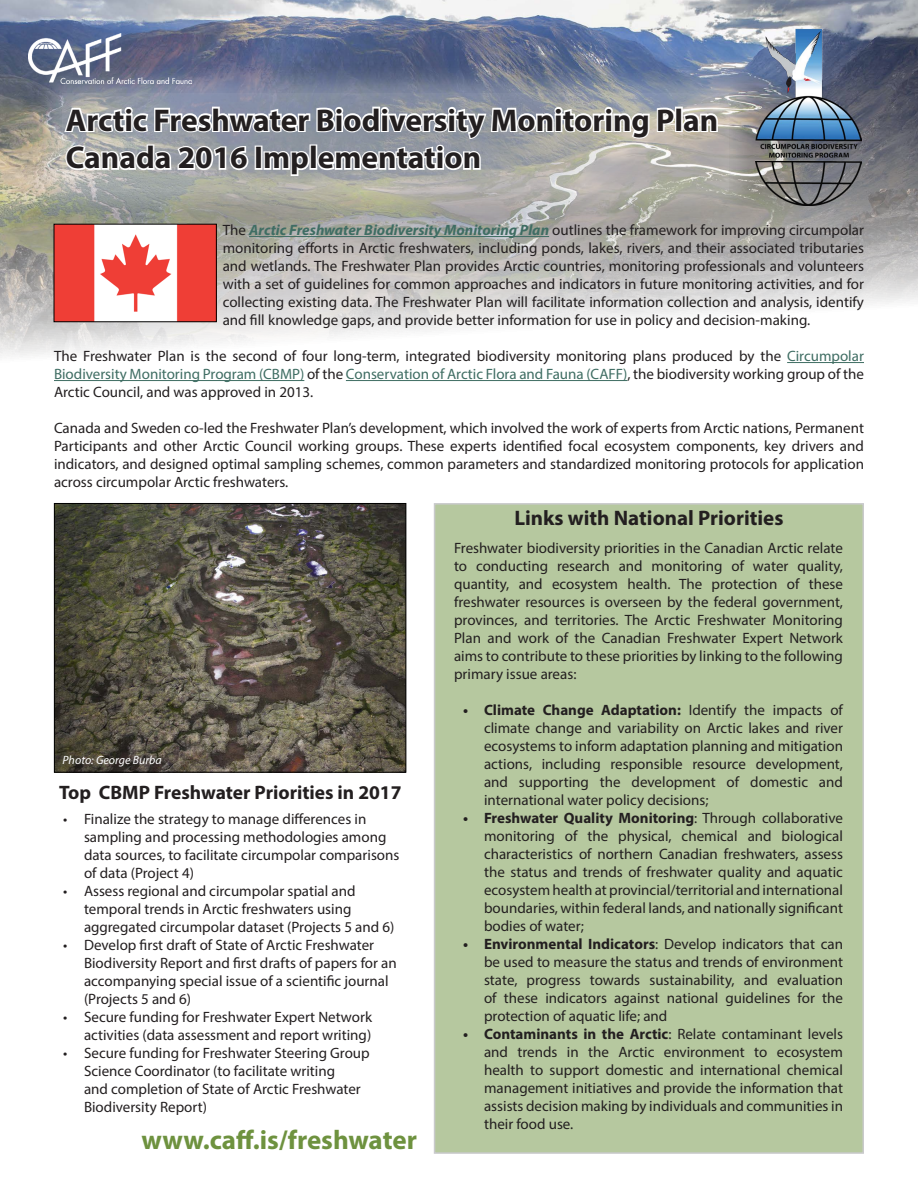
<style>
.page{position:relative;width:918px;height:1188px;background:#fff}
.page>*{position:absolute;margin:0;border:0;box-sizing:border-box;transform-origin:0 0}
.t1{font:700 31.5px "Myriad Pro";color:#231f20}
.Subtitle{font:700 27px "Myriad Pro";color:#6e923f}
.Subtitle-2{font:700 21px "Myriad Pro";color:#231f20}
.Subtitle-3{font:700 19.5px "Myriad Pro";color:#231f20}
.Text{font:15px/18px "Myriad Pro";color:#231f20;text-align:justify}
.credit{font:italic 12px "Myriad Pro";color:#fff}
.s1{font-weight:700;font-style:italic;color:#3f6d63}
.s2{color:#3f6d63}
.s3{font-weight:700}
</style>
<div class="page">
<img style="left:0;top:0;width:918px;height:357px">
<svg style="left:32px;top:63px;width:727px;height:158px"></svg>
<img style="left:756px;top:27px;width:106px;height:179px">
<img style="left:28px;top:33px;width:34px;height:50px">
<svg style="left:62px;top:0;width:657px;height:214px"></svg>
<div style="left:434px;top:503px;width:430px;height:651px;background:#b6c89f;border:2px solid #939598"></div>
<img style="left:56px;top:226px;width:159px;height:94px">
<div style="left:54px;top:224px;width:163px;height:98px;border:1px solid #000"></div>
<hr style="left:249px;top:236px;width:300px;height:1px;background:#3f6d63">
<hr style="left:787px;top:362px;width:77px;height:1px;background:#3f6d63">
<hr style="left:54px;top:380px;width:250px;height:1px;background:#3f6d63">
<hr style="left:346px;top:380px;width:281px;height:1px;background:#3f6d63">
<img style="left:56px;top:505px;width:348px;height:266px">
<div style="left:54px;top:503px;width:352px;height:270px;border:1px solid #000"></div>
<p class="t1" style="left:66px;top:99px;width:654px">Arctic Freshwater Biodiversity Monitoring Plan</p>
<p class="t1" style="left:66px;top:137px;width:417px">Canada 2016 Implementation</p>
<p class="Text" style="left:223px;top:221px;width:643px">The <span class="s1">Arctic Freshwater Biodiversity Monitoring Plan</span> outlines the framework for improving circumpolar monitoring efforts in Arctic freshwaters, including ponds, lakes, rivers, and their associated tributaries and wetlands. The Freshwater Plan provides Arctic countries, monitoring professionals and volunteers with a set of guidelines for common approaches and indicators in future monitoring activities, and for collecting existing data. The Freshwater Plan will facilitate information collection and analysis, identify and fill knowledge gaps, and provide better information for use in policy and decision-making.</p>
<p class="Text" style="left:54px;top:347px;width:812px">The Freshwater Plan is the second of four long-term, integrated biodiversity monitoring plans produced by the <span class="s2">Circumpolar Biodiversity Monitoring Program (CBMP)</span> of the <span class="s2">Conservation of Arctic Flora and Fauna (CAFF)</span>, the biodiversity working group of the Arctic Council, and was approved in 2013.</p>
<p class="Text" style="left:54px;top:419px;width:812px">Canada and Sweden co-led the Freshwater Plan’s development, which involved the work of experts from Arctic nations, Permanent Participants and other Arctic Council working groups. These experts identified focal ecosystem components, key drivers and indicators, and designed optimal sampling schemes, common parameters and standardized monitoring protocols for application across circumpolar Arctic freshwaters.</p>
<p class="credit" style="left:63px;top:752px;width:101px">Photo: George Burba</p>
<p class="Subtitle-3" style="left:59px;top:780px;width:344px">Top CBMP Freshwater Priorities in 2017</p>
<p class="Text" style="left:84px;top:810px;width:317px;text-align:left;text-indent:-21px">• Finalize the strategy to manage differences in sampling and processing methodologies among data sources, to facilitate circumpolar comparisons of data (Project 4)</p>
<p class="Text" style="left:84px;top:882px;width:312px;text-align:left;text-indent:-21px">• Assess regional and circumpolar spatial and temporal trends in Arctic freshwaters using aggregated circumpolar dataset (Projects 5 and 6)</p>
<p class="Text" style="left:84px;top:936px;width:314px;text-align:left;text-indent:-21px">• Develop first draft of State of Arctic Freshwater Biodiversity Report and first drafts of papers for an accompanying special issue of a scientific journal (Projects 5 and 6)</p>
<p class="Text" style="left:63px;top:1008px;width:311px;text-align:right">• Secure funding for Freshwater Expert Network activities (data assessment and report writing)</p>
<p class="Text" style="left:84px;top:1044px;width:287px;text-align:left;text-indent:-21px">• Secure funding for Freshwater Steering Group Science Coordinator (to facilitate writing<br>and completion of State of Arctic Freshwater Biodiversity Report)</p>
<p class="Subtitle" style="left:141px;top:1122px;width:277px">www.caff.is/freshwater</p>
<p class="Subtitle-2" style="left:514px;top:504px;width:271px">Links with National Priorities</p>
<p class="Text" style="left:454px;top:539px;width:390px">Freshwater biodiversity priorities in the Canadian Arctic relate to conducting research and monitoring of water quality, quantity, and ecosystem health. The protection of these freshwater resources is overseen by the federal government, provinces, and territories. The Arctic Freshwater Monitoring Plan and work of the Canadian Freshwater Expert Network aims to contribute to these priorities by linking to the following primary issue areas:</p>
<p class="Text" style="left:484px;top:701px;width:360px;text-indent:-21px"><span class="s3">• Climate Change Adaptation:</span> Identify the impacts of climate change and variability on Arctic lakes and river ecosystems to inform adaptation planning and mitigation actions, including responsible resource development, and supporting the development of domestic and international water policy decisions;</p>
<p class="Text" style="left:484px;top:809px;width:360px;text-indent:-21px"><span class="s3">• Freshwater Quality Monitoring</span>: Through collaborative monitoring of the physical, chemical and biological characteristics of northern Canadian freshwaters, assess the status and trends of freshwater quality and aquatic ecosystem health at provincial/territorial and international boundaries, within federal lands, and nationally significant bodies of water;</p>
<p class="Text" style="left:484px;top:935px;width:360px;text-indent:-21px"><span class="s3">• Environmental Indicators</span>: Develop indicators that can be used to measure the status and trends of environment state, progress towards sustainability, and evaluation of these indicators against national guidelines for the protection of aquatic life; and</p>
<p class="Text" style="left:484px;top:1025px;width:360px;text-indent:-21px"><span class="s3">• Contaminants in the Arctic</span>: Relate contaminant levels and trends in the Arctic environment to ecosystem health to support domestic and international chemical management initiatives and provide the information that assists decision making by individuals and communities in their food use.</p>
</div>
